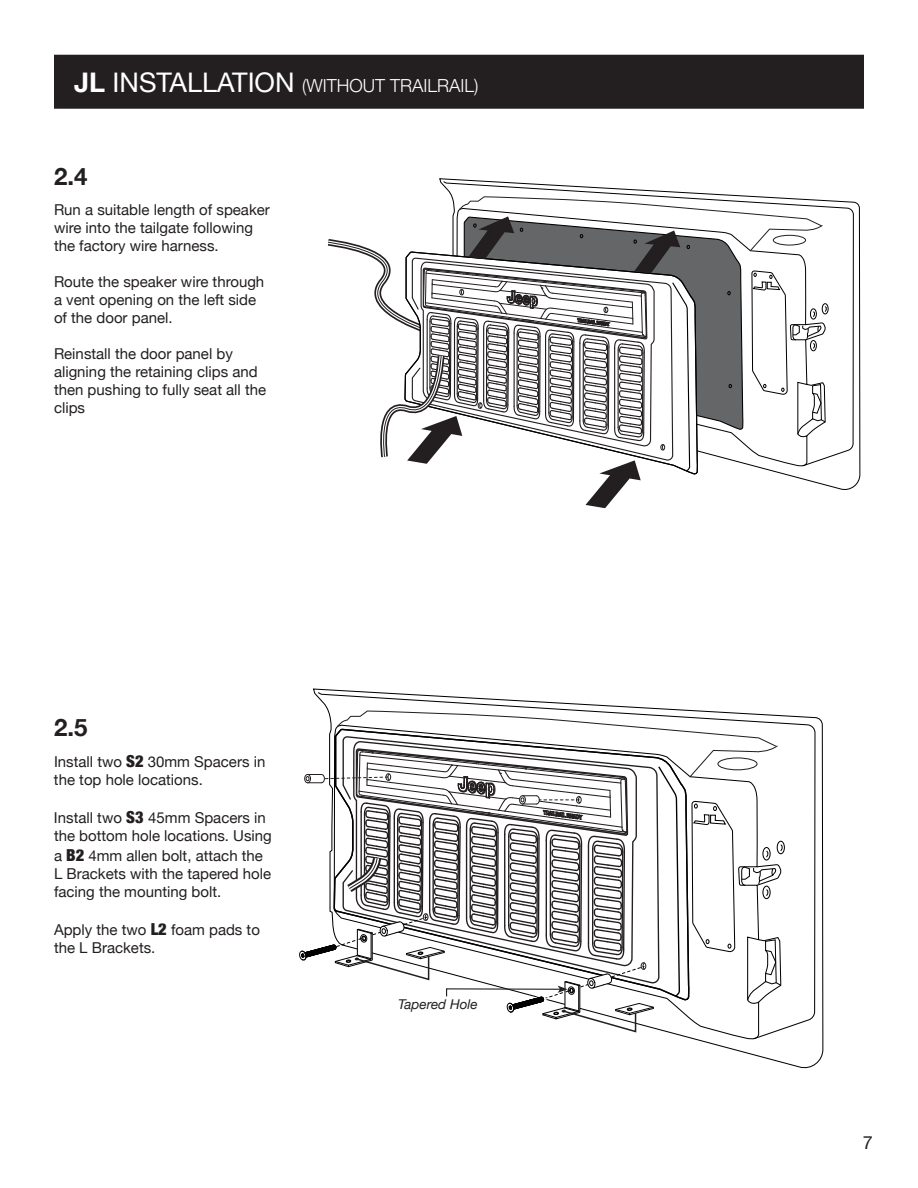
<style>
.page{position:relative;width:918px;height:1188px;background:#fff}
.page>*{position:absolute;margin:0;border:0;box-sizing:border-box;transform-origin:0 0}
.t1{font:700 24px "Helvetica Neue";color:#231f20}
.t2{font:300 18px "Helvetica Neue";color:#fff}
.t3{font:18px "Helvetica Neue";color:#231f20}
.t4{font:15px/18px "Helvetica Neue";color:#231f20}
.t5{font:italic 13.5px "Helvetica Neue";color:#231f20}
.s1{font-weight:700;font-size:27px}
.s2{font-weight:400;font-size:27px}
.s3{font-weight:900;font-stretch:condensed;font-size:16.5px}
</style>
<div class="page">
<svg style="left:783px;top:715px;width:33px;height:315px"></svg>
<svg style="left:827px;top:200px;width:27px;height:290px"></svg>
<svg style="left:327px;top:178px;width:500px;height:330px"></svg>
<div style="left:55px;top:55px;width:808px;height:53px;background:#231f20"></div>
<div style="left:54px;top:55px;width:810px;height:54px;border:2px solid #231f20"></div>
<svg style="left:299px;top:688px;width:484px;height:375px"></svg>
<p class="t2" style="left:74px;top:71px;width:406px"><span class="s1">JL</span> <span class="s2">INSTALLATION</span> (WITHOUT TRAILRAIL)</p>
<p class="t1" style="left:54px;top:162px;width:35px">2.4</p>
<p class="t4" style="left:54px;top:200px;width:217px">Run a suitable length of speaker wire into the tailgate following the factory wire harness.</p>
<p class="t4" style="left:54px;top:272px;width:212px">Route the speaker wire through a vent opening on the left side of the door panel.</p>
<p class="t4" style="left:54px;top:344px;width:214px">Reinstall the door panel by aligning the retaining clips and then pushing to fully seat all the clips</p>
<p class="t1" style="left:54px;top:713px;width:35px">2.5</p>
<p class="t4" style="left:54px;top:753px;width:213px">Install two <span class="s3">S2</span> 30mm Spacers in the top hole locations.</p>
<p class="t4" style="left:54px;top:808px;width:219px">Install two <span class="s3">S3</span> 45mm Spacers in the bottom hole locations. Using</p>
<p class="t4" style="left:54px;top:846px;width:219px">a <span class="s3">B2</span> 4mm allen bolt, attach the<br>L Brackets with the tapered hole facing the mounting bolt.</p>
<p class="t4" style="left:54px;top:920px;width:207px">Apply the two <span class="s3">L2</span> foam pads to the L Brackets.</p>
<p class="t5" style="left:398px;top:994px;width:81px">Tapered Hole</p>
<p class="t3" style="left:863px;top:1132px;width:12px">7</p>
</div>
